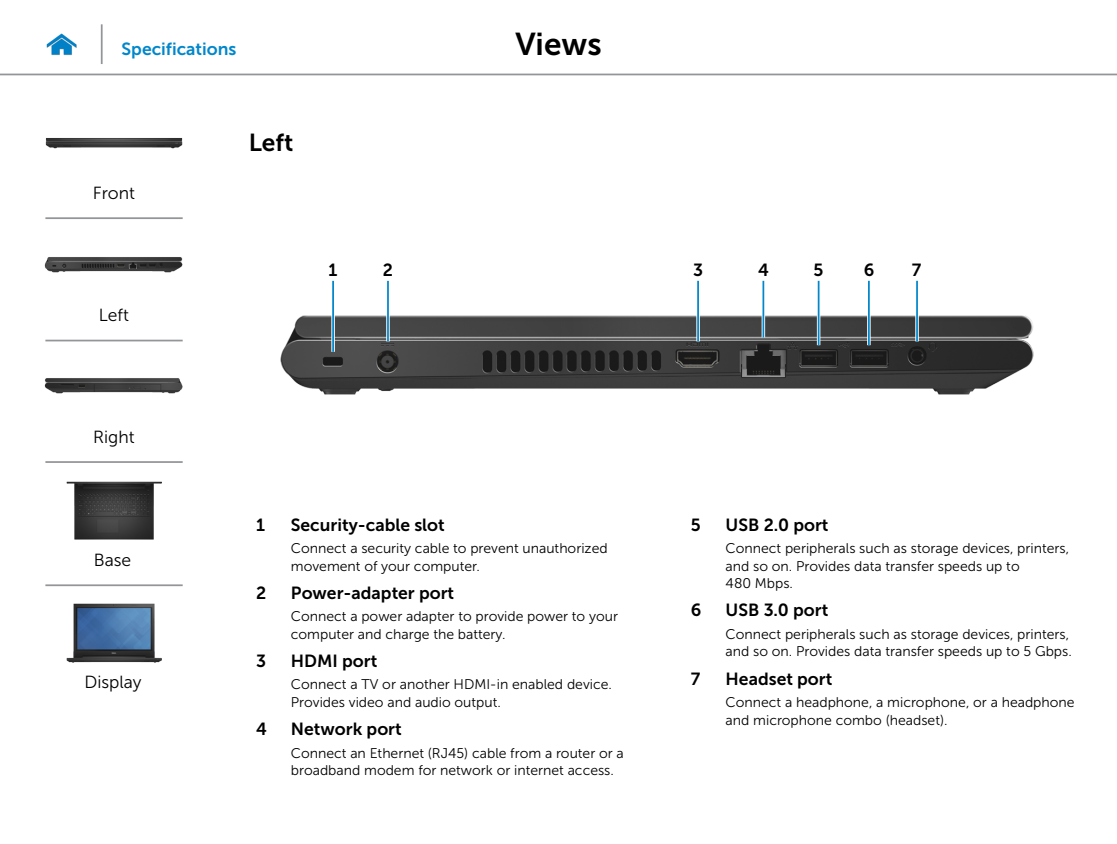
<style>
.page{position:relative;width:1117px;height:844px;background:#fff}
.page>*{position:absolute;margin:0;border:0;box-sizing:border-box;transform-origin:0 0}
.Head1{font:31.5px "Museo Sans For Dell 700";color:#000}
.Head2{font:24.5px "Museo Sans For Dell 700";color:#000}
.Callout_Head{font:17.5px "Museo Sans For Dell 700";color:#000}
.Image_Title{font:17.5px "Museo Sans For Dell 300";color:#000}
.Hyperlink{font:17.5px "Museo Sans For Dell 700";color:#0087cc}
.Callout-L{font:17.5px "Museo Sans For Dell 700";color:#000}
.Callout_description{font:14px/17.5px "Museo Sans For Dell 300";color:#000}
</style>
<div class="page">
<hr style="left:0;top:74px;width:1116px;height:1px;background:#939598">
<img style="left:46px;top:33px;width:31px;height:23px">
<img style="left:280px;top:315px;width:754px;height:80px">
<svg style="left:331px;top:315px;width:4px;height:37px"></svg>
<hr style="left:332px;top:281px;width:2px;height:71px;background:#0087cc">
<hr style="left:386px;top:281px;width:3px;height:60px;background:#fff">
<hr style="left:387px;top:281px;width:2px;height:60px;background:#0087cc">
<svg style="left:761px;top:281px;width:4px;height:56px"></svg>
<hr style="left:762px;top:281px;width:2px;height:56px;background:#0087cc">
<hr style="left:696px;top:281px;width:3px;height:60px;background:#fff">
<hr style="left:697px;top:281px;width:1px;height:60px;background:#0087cc">
<svg style="left:816px;top:281px;width:4px;height:64px"></svg>
<hr style="left:817px;top:281px;width:2px;height:64px;background:#0087cc">
<svg style="left:866px;top:281px;width:4px;height:64px"></svg>
<hr style="left:867px;top:281px;width:2px;height:64px;background:#0087cc">
<hr style="left:915px;top:281px;width:3px;height:60px;background:#fff">
<hr style="left:915px;top:281px;width:2px;height:60px;background:#0087cc">
<hr style="left:101px;top:24px;width:2px;height:40px;background:#939598">
<img style="left:45px;top:138px;width:137px;height:10px">
<img style="left:45px;top:257px;width:138px;height:15px">
<img style="left:45px;top:378px;width:138px;height:15px">
<img style="left:66px;top:481px;width:95px;height:58px">
<img style="left:66px;top:603px;width:95px;height:59px">
<hr style="left:45px;top:217px;width:138px;height:2px;background:#939598">
<hr style="left:45px;top:339px;width:138px;height:2px;background:#939598">
<hr style="left:45px;top:461px;width:138px;height:2px;background:#939598">
<hr style="left:45px;top:584px;width:138px;height:2px;background:#939598">
<p class="Hyperlink" style="left:122px;top:39px;width:116px">Specifications</p>
<p class="Head1" style="left:515px;top:26px;width:88px">Views</p>
<p class="Image_Title" style="left:93px;top:183px;width:44px">Front</p>
<p class="Image_Title" style="left:99px;top:305px;width:32px">Left</p>
<p class="Image_Title" style="left:93px;top:428px;width:43px">Right</p>
<p class="Image_Title" style="left:94px;top:550px;width:39px">Base</p>
<p class="Image_Title" style="left:84px;top:672px;width:59px">Display</p>
<p class="Head2" style="left:249px;top:128px;width:46px">Left</p>
<p class="Callout-L" style="left:328px;top:260px;width:10px">1</p>
<p class="Callout-L" style="left:383px;top:260px;width:12px">2</p>
<p class="Callout-L" style="left:692px;top:260px;width:12px">3</p>
<p class="Callout-L" style="left:758px;top:260px;width:12px">4</p>
<p class="Callout-L" style="left:813px;top:260px;width:11px">5</p>
<p class="Callout-L" style="left:863px;top:260px;width:12px">6</p>
<p class="Callout-L" style="left:911px;top:260px;width:11px">7</p>
<p class="Callout_Head" style="left:256px;top:515px;width:10px">1</p>
<p class="Callout_Head" style="left:291px;top:515px;width:155px">Security-cable slot</p>
<p class="Callout_description" style="left:291px;top:540px;width:318px">Connect a security cable to prevent unauthorized movement of your computer.</p>
<p class="Callout_Head" style="left:256px;top:583px;width:12px">2</p>
<p class="Callout_Head" style="left:291px;top:583px;width:165px">Power-adapter port</p>
<p class="Callout_description" style="left:291px;top:607px;width:328px">Connect a power adapter to provide power to your computer and charge the battery.</p>
<p class="Callout_Head" style="left:256px;top:651px;width:12px">3</p>
<p class="Callout_Head" style="left:291px;top:651px;width:88px">HDMI port</p>
<p class="Callout_description" style="left:291px;top:675px;width:322px">Connect a TV or another HDMI‑in enabled device.<br>Provides video and audio output.</p>
<p class="Callout_Head" style="left:256px;top:719px;width:12px">4</p>
<p class="Callout_Head" style="left:291px;top:719px;width:112px">Network port</p>
<p class="Callout_description" style="left:291px;top:743px;width:334px">Connect an Ethernet (RJ45) cable from a router or a broadband modem for network or internet access.</p>
<p class="Callout_Head" style="left:690px;top:515px;width:11px">5</p>
<p class="Callout_Head" style="left:725px;top:515px;width:104px">USB 2.0 port</p>
<p class="Callout_description" style="left:725px;top:540px;width:345px">Connect peripherals such as storage devices, printers, and so on. Provides data transfer speeds up to<br>480 Mbps.</p>
<p class="Callout_Head" style="left:690px;top:600px;width:12px">6</p>
<p class="Callout_Head" style="left:725px;top:600px;width:104px">USB 3.0 port</p>
<p class="Callout_description" style="left:725px;top:625px;width:347px">Connect peripherals such as storage devices, printers, and so on. Provides data transfer speeds up to 5 Gbps.</p>
<p class="Callout_Head" style="left:690px;top:668px;width:11px">7</p>
<p class="Callout_Head" style="left:725px;top:668px;width:108px">Headset port</p>
<p class="Callout_description" style="left:725px;top:693px;width:350px">Connect a headphone, a microphone, or a headphone and microphone combo (headset).</p>
</div>
